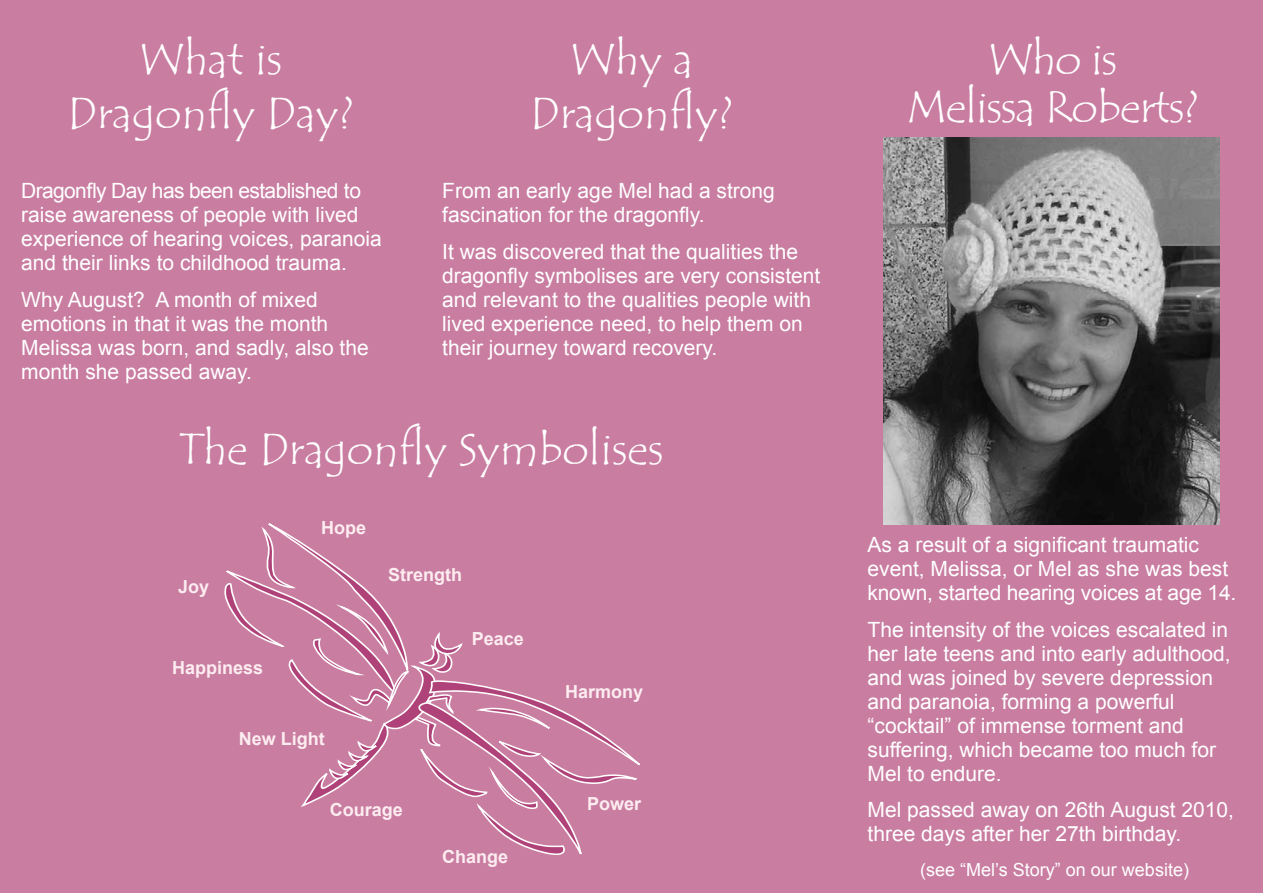
<style>
.page{position:relative;width:1263px;height:893px;background:#c97da1}
.page>*{position:absolute;margin:0;border:0;box-sizing:border-box;transform-origin:0 0}
.t1{font:45px/54px "Tempus Sans ITC";color:#fff;text-align:center}
.t2{font:45px/48px "Tempus Sans ITC";letter-spacing:-.02em;color:#fff;text-align:center}
.t3{font:21px/24px "Arial";color:#fff}
.t4{font:700 18px "Arial";color:#fdecf0}
.t5{font:18px "Arial";color:#fff}
</style>
<div class="page">
<svg style="left:224px;top:523px;width:416px;height:332px"></svg>
<img style="left:884px;top:137px;width:336px;height:387px">
<h1 class="t1" style="left:68px;top:33px;width:288px">What is<br>Dragonfly Day?</h1>
<p class="t3" style="left:21px;top:179px;width:362px">Dragonfly Day has been established to raise awareness of people with lived experience of hearing voices, paranoia and their links to childhood trauma.</p>
<p class="t3" style="left:21px;top:288px;width:349px">Why August? A month of mixed emotions in that it was the month<br>Melissa was born, and sadly, also the month she passed away.</p>
<h1 class="t1" style="left:530px;top:33px;width:204px">Why a<br>Dragonfly?</h1>
<h1 class="t2" style="left:906px;top:36px;width:294px">Who is<br>Melissa Roberts?</h1>
<p class="t3" style="left:442px;top:179px;width:334px">From an early age Mel had a strong fascination for the dragonfly.</p>
<p class="t3" style="left:442px;top:240px;width:380px">It was discovered that the qualities the dragonfly symbolises are very consistent and relevant to the qualities people with lived experience need, to help them on their journey toward recovery.</p>
<h1 class="t1" style="left:179px;top:423px;width:486px">The Dragonfly Symbolises</h1>
<p class="t4" style="left:178px;top:574px;width:33px">Joy</p>
<p class="t4" style="left:172px;top:656px;width:93px">Happiness</p>
<p class="t4" style="left:321px;top:516px;width:46px">Hope</p>
<p class="t4" style="left:388px;top:562px;width:75px">Strength</p>
<p class="t4" style="left:472px;top:627px;width:54px">Peace</p>
<p class="t4" style="left:239px;top:727px;width:88px">New Light</p>
<p class="t4" style="left:330px;top:798px;width:75px">Courage</p>
<p class="t4" style="left:442px;top:844px;width:68px">Change</p>
<p class="t4" style="left:565px;top:680px;width:80px">Harmony</p>
<p class="t4" style="left:587px;top:792px;width:56px">Power</p>
<p class="t3" style="left:867px;top:533px;width:370px">As a result of a significant traumatic event, Melissa, or Mel as she was best known, started hearing voices at age 14.</p>
<p class="t3" style="left:867px;top:617px;width:365px">The intensity of the voices escalated in her late teens and into early adulthood, and was joined by severe depression and paranoia, forming a powerful “cocktail” of immense torment and suffering, which became too much for Mel to endure.</p>
<p class="t3" style="left:867px;top:798px;width:368px">Mel passed away on 26th August 2010, three days after her 27th birthday.</p>
<p class="t5" style="left:920px;top:858px;width:270px">(see “Mel’s Story” on our website)</p>
</div>
